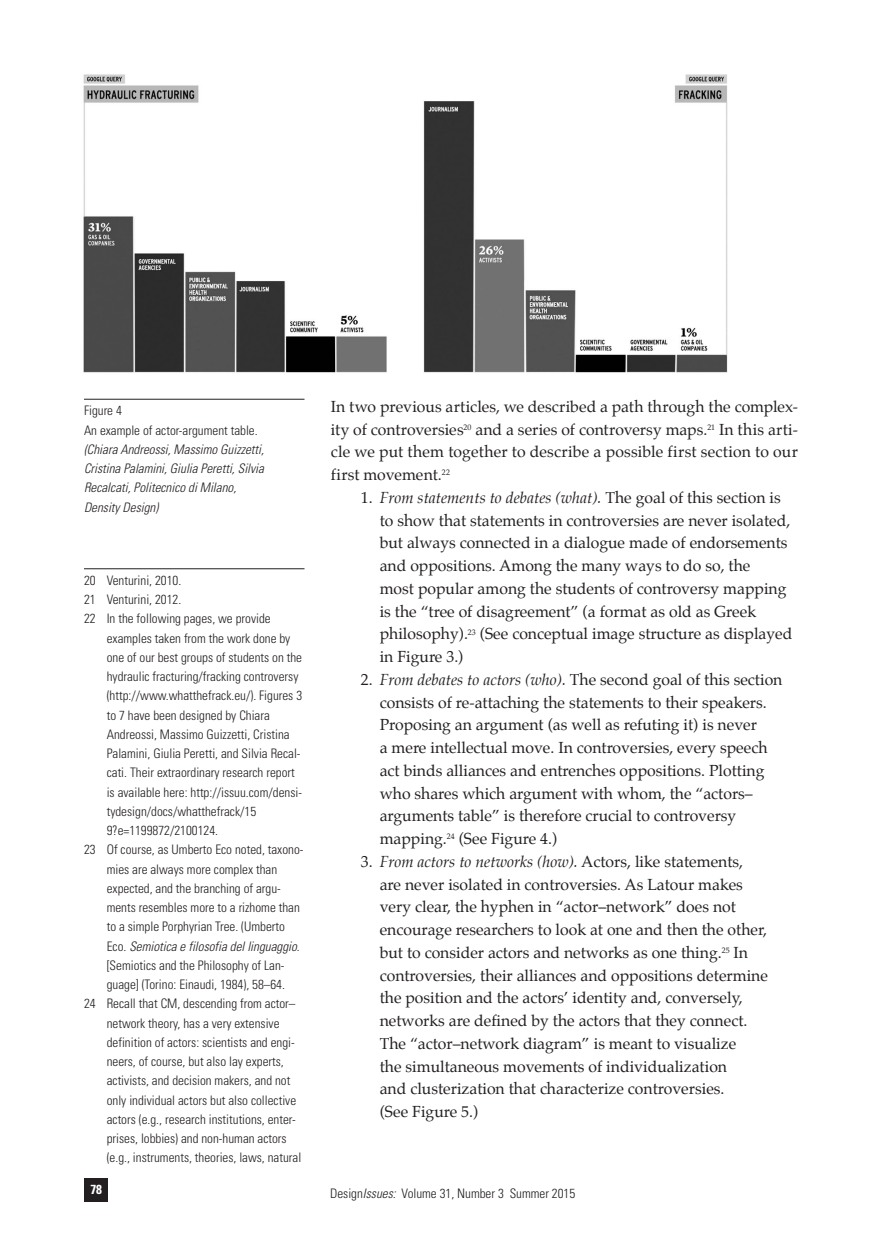
<style>
.page{position:relative;width:882px;height:1260px;background:#fff}
.page>*{position:absolute;margin:0;border:0;box-sizing:border-box;transform-origin:0 0}
.TextHangNumbers{font:15.75px/22.8px "Palatino";color:#231f20}
.Head1_5Author{font:15.75px/22.8px "Palatino";letter-spacing:.01em;color:#231f20;text-align:justify}
.NotesStart{font:300 condensed 13.12px/19.2px "Univers";color:#231f20}
.CaptionStart{font:italic 300 condensed 13.12px/19.2px "Univers";color:#231f20}
.t1{font:700 condensed 13.12px "Univers";color:#fff}
.s1{font-style:normal}
.s2{font-style:italic}
</style>
<div class="page">
<div style="left:85px;top:1179px;width:23px;height:23px;background:#231f20"></div>
<hr style="left:84px;top:568px;width:220px;height:1px;background:#231f20">
<img style="left:83px;top:74px;width:304px;height:299px">
<hr style="left:84px;top:399px;width:220px;height:1px;background:#231f20">
<img style="left:423px;top:74px;width:305px;height:299px">
<p class="CaptionStart" style="left:84px;top:401px;width:182px"><span class="s1">Figure 4<br>An example of actor-argument table. </span>(Chiara Andreossi, Massimo Guizzetti,<br>Cristina Palamini, Giulia Peretti, Silvia<br>Recalcati, Politecnico di Milano,<br>Density Design)</p>
<p class="Head1_5Author" style="left:331px;top:395px;width:469px">In two previous articles, we described a path through the complex&shy;ity of controversies<sup>20</sup> and a series of controversy maps.<sup>21</sup> In this arti&shy;cle we put them together to describe a possible first section to our first movement.<sup>22</sup></p>
<p class="TextHangNumbers" style="left:380px;top:486px;width:414px;text-indent:-19px">1. <span class="s2">From statements to debates (what).</span> The goal of this section is to show that statements in controversies are never isolated, but always connected in a dialogue made of endorsements and oppositions. Among the many ways to do so, the<br>most popular among the students of controversy mapping is the “tree of disagreement” (a format as old as Greek philosophy).<sup>23</sup> (See conceptual image structure as displayed in Figure 3.)</p>
<p class="TextHangNumbers" style="left:380px;top:668px;width:404px;text-indent:-19px">2. <span class="s2">From debates to actors (who).</span> The second goal of this section consists of re-attaching the statements to their speakers.<br>Proposing an argument (as well as refuting it) is never<br>a mere intellectual move. In controversies, every speech act binds alliances and entrenches oppositions. Plotting who shares which argument with whom, the “actors– arguments table” is therefore crucial to controversy mapping.<sup>24</sup> (See Figure 4.)</p>
<p class="TextHangNumbers" style="left:380px;top:850px;width:390px;text-indent:-19px">3. <span class="s2">From actors to networks (how).</span> Actors, like statements, are never isolated in controversies. As Latour makes very clear, the hyphen in “actor–network” does not encourage researchers to look at one and then the other, but to consider actors and networks as one thing.<sup>25</sup> In controversies, their alliances and oppositions determine the position and the actors’ identity and, conversely, networks are defined by the actors that they connect.<br>The “actor–network diagram” is meant to visualize<br>the simultaneous movements of individualization<br>and clusterization that characterize controversies.<br>(See Figure 5.)</p>
<p class="NotesStart" style="left:84px;top:571px;width:99px">20 Venturini, 2010.</p>
<p class="NotesStart" style="left:84px;top:590px;width:99px">21 Venturini, 2012.</p>
<p class="NotesStart" style="left:107px;top:609px;width:197px;text-indent:-23px">22 In the following pages, we provide examples taken from the work done by one of our best groups of students on the hydraulic fracturing/fracking controversy (http://www.whatthefrack.eu/). Figures 3 to 7 have been designed by Chiara Andreossi, Massimo Guizzetti, Cristina Palamini, Giulia Peretti, and Silvia Recal&shy;cati. Their extraordinary research report is available here: http://issuu.com/densi&shy;tydesign/docs/whatthefrack/15<br>9?e=1199872/2100124.</p>
<p class="NotesStart" style="left:107px;top:840px;width:198px;text-indent:-23px">23 Of course, as Umberto Eco noted, taxono&shy;mies are always more complex than expected, and the branching of argu&shy;ments resembles more to a rizhome than to a simple Porphyrian Tree. (Umberto Eco. <span class="s2">Semiotica e filosofia del linguaggio</span>. [Semiotics and the Philosophy of Lan&shy;guage] (Torino: Einaudi, 1984), 58–64.</p>
<p class="NotesStart" style="left:107px;top:994px;width:196px;text-indent:-23px">24 Recall that CM, descending from actor– network theory, has a very extensive definition of actors: scientists and engi&shy;neers, of course, but also lay experts, activists, and decision makers, and not only individual actors but also collective actors (e.g., research institutions, enter&shy;prises, lobbies) and non-human actors (e.g., instruments, theories, laws, natural</p>
<p class="t1" style="left:90px;top:1182px;width:13px">78</p>
<p class="NotesStart" style="left:330px;top:1183px;width:247px">Design<span class="s2">Issues:</span> Volume 31, Number 3 Summer 2015</p>
</div>
